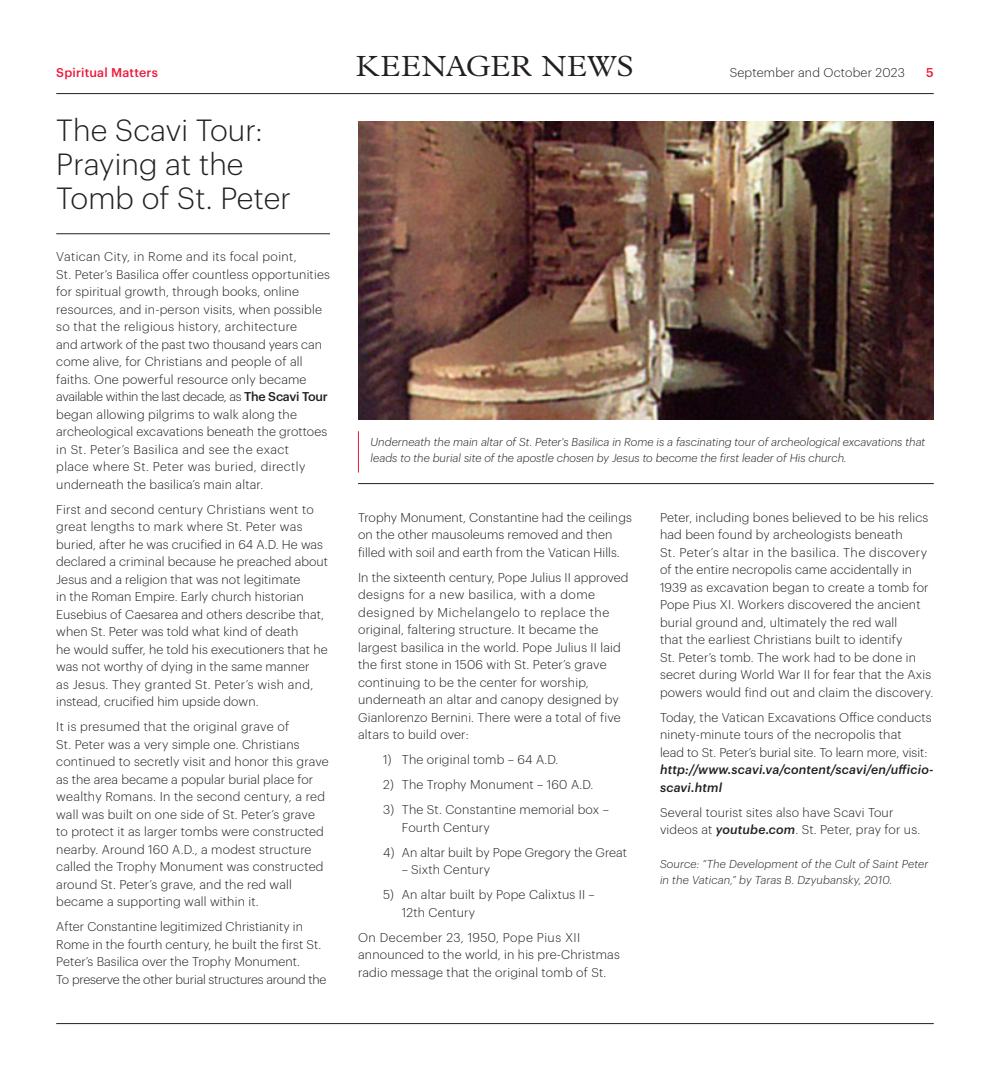
<style>
.page{position:relative;width:990px;height:1080px;background:#fff}
.page>*{position:absolute;margin:0;border:0;box-sizing:border-box;transform-origin:0 0}
.t1{font:300 30px/33.8px "Graphik";letter-spacing:.005em;color:#231f20}
.t2{font:300 29.38px "Plantin MT Pro";letter-spacing:.025em;color:#231f20}
.t3{font:300 12.5px/17.5px "Graphik";letter-spacing:.015em;color:#231f20}
.t4{font:500 12.5px "Graphik";letter-spacing:.015em;color:#ed1a3b}
.t5{font:italic 300 11.25px/16.2px "Graphik";letter-spacing:.005em;color:#231f20}
.s1{font-weight:500}
.s2{font-weight:500;font-style:italic}
</style>
<div class="page">
<hr style="left:56px;top:93px;width:878px;height:1px;background:#231f20">
<hr style="left:56px;top:1023px;width:878px;height:1px;background:#231f20">
<hr style="left:56px;top:234px;width:274px;height:1px;background:#231f20">
<hr style="left:358px;top:431px;width:1px;height:41px;background:#ed1a3b">
<img style="left:358px;top:122px;width:576px;height:297px">
<hr style="left:358px;top:483px;width:576px;height:1px;background:#231f20">
<p class="t4" style="left:56px;top:63px;width:103px">Spiritual Matters</p>
<p class="t2" style="left:356px;top:50px;width:279px">KEENAGER NEWS</p>
<p class="t3" style="left:730px;top:63px;width:177px">September and October 2023</p>
<p class="t4" style="left:926px;top:63px;width:9px">5</p>
<p class="t1" style="left:56px;top:111px;width:236px">The Scavi Tour:<br>Praying at the<br>Tomb of St. Peter</p>
<p class="t3" style="left:56px;top:247px;width:275px">Vatican City, in Rome and its focal point,<br>St. Peter’s Basilica offer countless opportunities for spiritual growth, through books, online resources, and in-person visits, when possible so that the religious history, architecture<br>and artwork of the past two thousand years can come alive, for Christians and people of all faiths. One powerful resource only became available within the last decade, as <span class="s1">The Scavi Tour </span>began allowing pilgrims to walk along the archeological excavations beneath the grottoes in St. Peter’s Basilica and see the exact<br>place where St. Peter was buried, directly underneath the basilica’s main altar.</p>
<p class="t3" style="left:56px;top:499px;width:273px">First and second century Christians went to great lengths to mark where St. Peter was buried, after he was crucified in 64 A.D. He was declared a criminal because he preached about Jesus and a religion that was not legitimate<br>in the Roman Empire. Early church historian Eusebius of Caesarea and others describe that, when St. Peter was told what kind of death<br>he would suffer, he told his executioners that he was not worthy of dying in the same manner<br>as Jesus. They granted St. Peter’s wish and, instead, crucified him upside down.</p>
<p class="t3" style="left:56px;top:717px;width:274px">It is presumed that the original grave of<br>St. Peter was a very simple one. Christians continued to secretly visit and honor this grave as the area became a popular burial place for wealthy Romans. In the second century, a red wall was built on one side of St. Peter’s grave to protect it as larger tombs were constructed nearby. Around 160 A.D., a modest structure called the Trophy Monument was constructed around St. Peter’s grave, and the red wall became a supporting wall within it.</p>
<p class="t3" style="left:56px;top:917px;width:272px">After Constantine legitimized Christianity in Rome in the fourth century, he built the first St.<br>Peter’s Basilica over the Trophy Monument.<br>To preserve the other burial structures around the</p>
<p class="t5" style="left:371px;top:433px;width:556px">Underneath the main altar of St. Peter's Basilica in Rome is a fascinating tour of archeological excavations that leads to the burial site of the apostle chosen by Jesus to become the first leader of His church.</p>
<p class="t3" style="left:358px;top:507px;width:275px">Trophy Monument, Constantine had the ceilings on the other mausoleums removed and then filled with soil and earth from the Vatican Hills.</p>
<p class="t3" style="left:358px;top:567px;width:272px">In the sixteenth century, Pope Julius II approved designs for a new basilica, with a dome designed by Michelangelo to replace the original, faltering structure. It became the largest basilica in the world. Pope Julius II laid the first stone in 1506 with St. Peter’s grave continuing to be the center for worship, underneath an altar and canopy designed by Gianlorenzo Bernini. There were a total of five altars to build over:</p>
<p class="t3" style="left:383px;top:750px;width:177px">1) The original tomb – 64 A.D.</p>
<p class="t3" style="left:383px;top:775px;width:212px">2) The Trophy Monument – 160 A.D.</p>
<p class="t3" style="left:402px;top:800px;width:209px;text-indent:-19px">3) The St. Constantine memorial box –<br>Fourth Century</p>
<p class="t3" style="left:383px;top:842px;width:245px">4) An altar built by Pope Gregory the Great</p>
<p class="t3" style="left:402px;top:860px;width:90px">– Sixth Century</p>
<p class="t3" style="left:402px;top:885px;width:195px;text-indent:-19px">5) An altar built by Pope Calixtus II –<br>12th Century</p>
<p class="t3" style="left:358px;top:927px;width:263px">On December 23, 1950, Pope Pius XII announced to the world, in his pre-Christmas radio message that the original tomb of St.</p>
<p class="t3" style="left:660px;top:507px;width:275px">Peter, including bones believed to be his relics had been found by archeologists beneath<br>St. Peter’s altar in the basilica. The discovery of the entire necropolis came accidentally in 1939 as excavation began to create a tomb for Pope Pius XI. Workers discovered the ancient burial ground and, ultimately the red wall<br>that the earliest Christians built to identify<br>St. Peter’s tomb. The work had to be done in secret during World War II for fear that the Axis powers would find out and claim the discovery.</p>
<p class="t3" style="left:660px;top:707px;width:275px">Today, the Vatican Excavations Office conducts ninety-minute tours of the necropolis that<br>lead to St. Peter’s burial site. To learn more, visit: <span class="s2">http://www.scavi.va/content/scavi/en/ufficio&shy;scavi.html</span></p>
<p class="t3" style="left:660px;top:802px;width:262px">Several tourist sites also have Scavi Tour videos at <span class="s2">youtube.com</span>. St. Peter, pray for us.</p>
<p class="t5" style="left:660px;top:855px;width:270px">Source: “The Development of the Cult of Saint Peter in the Vatican,” by Taras B. Dzyubansky, 2010.</p>
</div>
